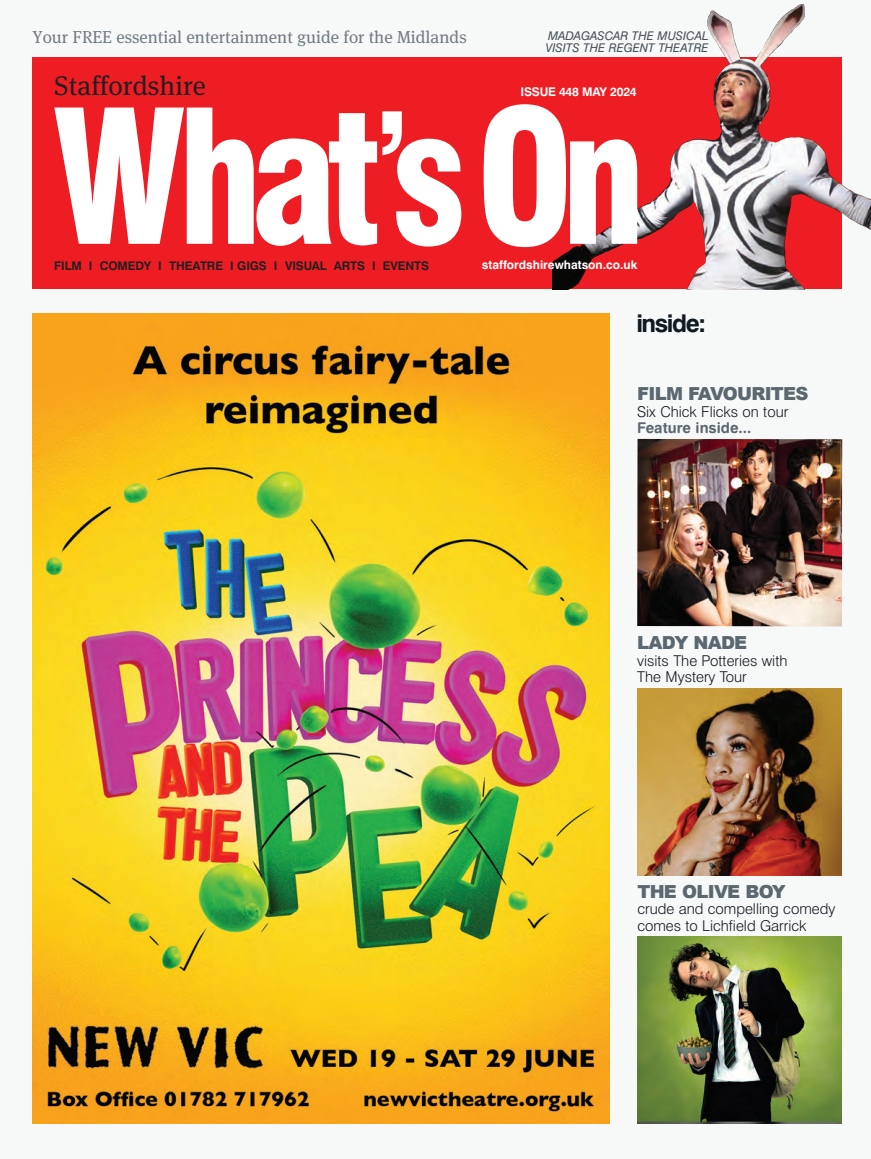
<style>
.page{position:relative;width:871px;height:1159px;background:#fff}
.page>*{position:absolute;margin:0;border:0;box-sizing:border-box;transform-origin:0 0}
.t1{font:900 condensed 181.2px "Swiss 721 BT";letter-spacing:-.06em;color:#fff;scale:.9 1}
.t2{font:27px "Meta Serif";color:#231f20}
.t3{font:700 24.45px "Swiss 721 BT";letter-spacing:-.055em;color:#101a21}
.t4{font:900 18px "Arial";letter-spacing:-.04em;color:#5b686f}
.t5{font:17.25px "Meta Serif";color:#6f7c83}
.t6{font:300 15px/16.5px "Swiss 721 BT";color:#101a21}
.t7{font:italic 12px/12px "Swiss 721 BT";color:#465259}
.t8{font:700 12px "Swiss 721 BT";color:#fff}
.t9{font:700 12px "Swiss 721 BT";letter-spacing:-.025em;color:#fff}
.t10{font:700 11.85px "Swiss 721 BT";letter-spacing:-.01em;color:#231f20}
.s1{font-size:141px}
.s2{font-family:"Swiss 721 BT Bold Rounded";font-weight:400;color:#5b686f}
</style>
<div class="page">
<div style="left:0;top:0;width:870px;height:1159px;background:#f7f8f8"></div>
<div style="left:32px;top:57px;width:809px;height:232px;background:#ee1d23"></div>
<img style="left:32px;top:314px;width:577px;height:810px">
<img style="left:637px;top:439px;width:204px;height:187px">
<img style="left:637px;top:688px;width:204px;height:187px">
<img style="left:637px;top:937px;width:204px;height:187px">
<img style="left:552px;top:4px;width:318px;height:285px">
<p class="t5" style="left:32px;top:30px;width:435px">Your FREE essential entertainment guide for the Midlands</p>
<p class="t7" style="left:545px;top:30px;width:164px">MADAGASCAR THE MUSICAL<br>VISITS THE REGENT THEATRE</p>
<p class="t2" style="left:54px;top:74px;width:153px">Staffordshire</p>
<p class="t1" style="left:52px;top:102px;width:661px">What<span class="s1">’</span>sOn</p>
<p class="t9" style="left:520px;top:87px;width:118px">ISSUE 448 MAY 2024</p>
<p class="t10" style="left:54px;top:261px;width:376px">FILM I COMEDY I THEATRE I GIGS I VISUAL ARTS I EVENTS</p>
<p class="t8" style="left:482px;top:260px;width:157px">staffordshirewhatson.co.uk</p>
<p class="t3" style="left:636px;top:314px;width:71px">inside:</p>
<p class="t4" style="left:637px;top:381px;width:173px">FILM FAVOURITES</p>
<p class="t6" style="left:637px;top:405px;width:153px">Six Chick Flicks on tour<br><span class="s2">Feature inside...</span></p>
<p class="t4" style="left:637px;top:629px;width:112px">LADY NADE</p>
<p class="t6" style="left:637px;top:653px;width:152px">visits The Potteries with<br>The Mystery Tour</p>
<p class="t4" style="left:637px;top:878px;width:150px">THE OLIVE BOY</p>
<p class="t6" style="left:637px;top:902px;width:199px">crude and compelling comedy comes to Lichfield Garrick</p>
</div>
